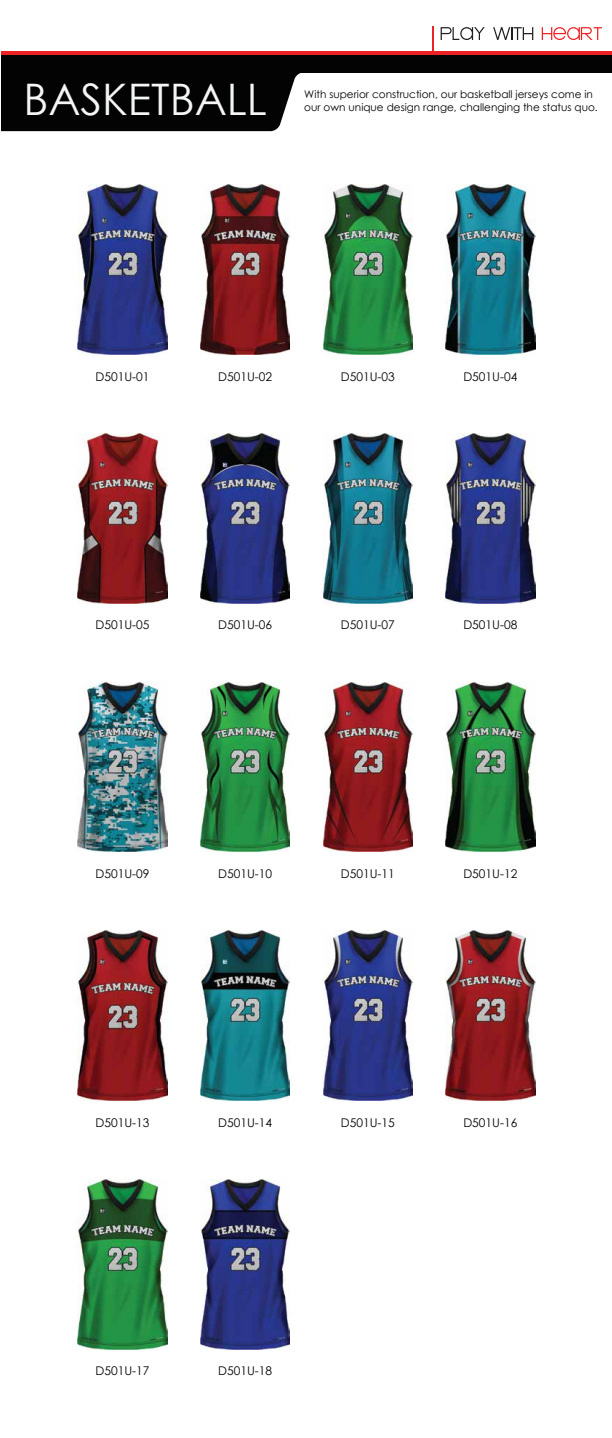
<style>
.page{position:relative;width:612px;height:1438px;background:#fff}
.page>*{position:absolute;margin:0;border:0;box-sizing:border-box;transform-origin:0 0}
.t1{font:43.5px "Century Gothic";color:#f4f5f5}
.t2{font:12px "Century Gothic";color:#020202}
.t3{font:10.5px "Century Gothic";color:#020202}
</style>
<div class="page">
<svg style="left:441px;top:27px;width:44px;height:13px"></svg>
<svg style="left:493px;top:27px;width:40px;height:13px"></svg>
<svg style="left:542px;top:27px;width:60px;height:13px"></svg>
<hr style="left:432px;top:26px;width:2px;height:25px;background:#ed2224">
<svg style="left:1px;top:72px;width:611px;height:60px"></svg>
<hr style="left:1px;top:51px;width:611px;height:4px;background:#ed2224">
<div style="left:1px;top:55px;width:611px;height:17px;background:#030303"></div>
<img style="left:78px;top:185px;width:89px;height:169px">
<img style="left:200px;top:185px;width:90px;height:169px">
<img style="left:323px;top:185px;width:90px;height:169px">
<img style="left:446px;top:185px;width:89px;height:169px">
<img style="left:200px;top:433px;width:90px;height:170px">
<img style="left:78px;top:433px;width:89px;height:170px">
<img style="left:323px;top:433px;width:90px;height:170px">
<img style="left:446px;top:682px;width:89px;height:170px">
<img style="left:323px;top:682px;width:90px;height:170px">
<img style="left:200px;top:682px;width:90px;height:170px">
<img style="left:78px;top:682px;width:89px;height:170px">
<img style="left:323px;top:931px;width:90px;height:169px">
<img style="left:446px;top:931px;width:89px;height:169px">
<img style="left:200px;top:931px;width:90px;height:169px">
<img style="left:78px;top:931px;width:89px;height:169px">
<img style="left:78px;top:1179px;width:89px;height:170px">
<img style="left:200px;top:1179px;width:90px;height:170px">
<img style="left:446px;top:433px;width:89px;height:170px">
<h1 class="t1" style="left:24px;top:69px;width:245px">BASKETBALL</h1>
<p class="t3" style="left:304px;top:87px;width:290px">With superior construction, our basketball jerseys come in</p>
<p class="t3" style="left:304px;top:99px;width:295px">our own unique design range, challenging the status quo.</p>
<p class="t2" style="left:96px;top:368px;width:56px">D501U-01</p>
<p class="t2" style="left:218px;top:368px;width:56px">D501U-02</p>
<p class="t2" style="left:341px;top:368px;width:56px">D501U-03</p>
<p class="t2" style="left:463px;top:368px;width:56px">D501U-04</p>
<p class="t2" style="left:96px;top:617px;width:56px">D501U-05</p>
<p class="t2" style="left:218px;top:617px;width:56px">D501U-06</p>
<p class="t2" style="left:341px;top:617px;width:56px">D501U-07</p>
<p class="t2" style="left:463px;top:617px;width:56px">D501U-08</p>
<p class="t2" style="left:96px;top:865px;width:56px">D501U-09</p>
<p class="t2" style="left:218px;top:865px;width:56px">D501U-10</p>
<p class="t2" style="left:341px;top:865px;width:56px">D501U-11</p>
<p class="t2" style="left:463px;top:865px;width:56px">D501U-12</p>
<p class="t2" style="left:96px;top:1114px;width:56px">D501U-13</p>
<p class="t2" style="left:218px;top:1114px;width:56px">D501U-14</p>
<p class="t2" style="left:341px;top:1114px;width:56px">D501U-15</p>
<p class="t2" style="left:463px;top:1114px;width:56px">D501U-16</p>
<p class="t2" style="left:96px;top:1362px;width:56px">D501U-17</p>
<p class="t2" style="left:218px;top:1362px;width:56px">D501U-18</p>
</div>
